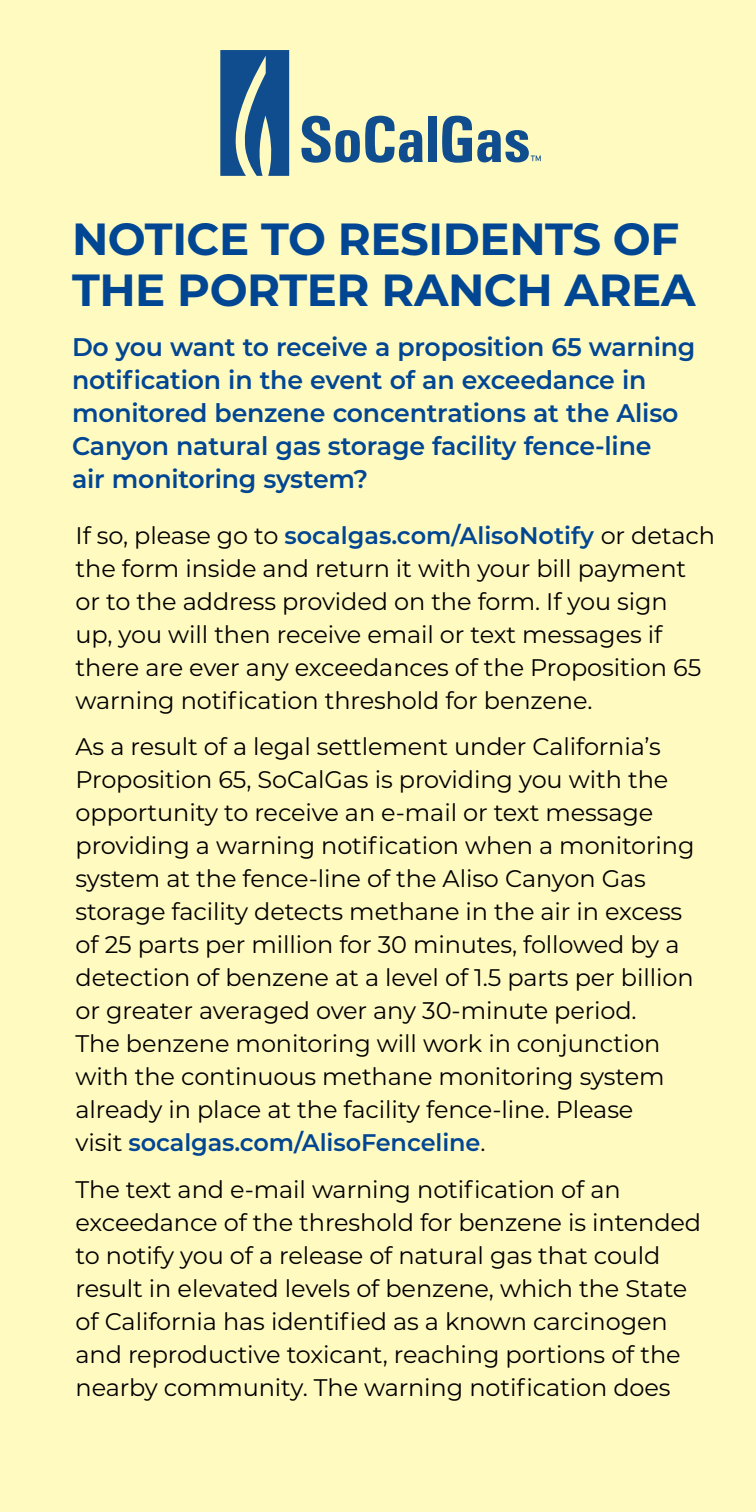
<style>
.page{position:relative;width:756px;height:1512px;background:#fffac0}
.page>*{position:absolute;margin:0;border:0;box-sizing:border-box;transform-origin:0 0}
.t1{font:700 45px/51px "Montserrat";letter-spacing:-.01em;color:#004693}
.copy{font:600 25.5px/33px "Montserrat";letter-spacing:-.01em;color:#004693}
.t2{font:24px/33px "Montserrat";letter-spacing:-.005em;color:#000}
.s1{font-weight:600;color:#004693}
</style>
<div class="page">
<svg style="left:220px;top:50px;width:69px;height:126px"></svg>
<svg style="left:301px;top:116px;width:122px;height:47px"></svg>
<div style="left:428px;top:116px;width:9px;height:46px;background:#0f4d8e"></div>
<svg style="left:442px;top:116px;width:99px;height:47px"></svg>
<p class="t1" style="left:72px;top:211px;width:625px">NOTICE TO RESIDENTS OF<br>THE PORTER RANCH AREA</p>
<p class="copy" style="left:72px;top:329px;width:625px">Do you want to receive a proposition 65 warning notification in the event of an exceedance in monitored benzene concentrations at the Aliso Canyon natural gas storage facility fence-line<br>air monitoring system?</p>
<p class="t2" style="left:76px;top:518px;width:641px">If so, please go to <span class="s1">socalgas.com/AlisoNotify</span> or detach the form inside and return it with your bill payment or to the address provided on the form. If you sign<br>up, you will then receive email or text messages if there are ever any exceedances of the Proposition 65 warning notification threshold for benzene.</p>
<p class="t2" style="left:76px;top:729px;width:620px">As a result of a legal settlement under California’s Proposition 65, SoCalGas is providing you with the opportunity to receive an e-mail or text message providing a warning notification when a monitoring system at the fence-line of the Aliso Canyon Gas storage facility detects methane in the air in excess of 25 parts per million for 30 minutes, followed by a detection of benzene at a level of 1.5 parts per billion or greater averaged over any 30-minute period.<br>The benzene monitoring will work in conjunction with the continuous methane monitoring system already in place at the facility fence-line. Please<br>visit <span class="s1">socalgas.com/AlisoFenceline</span>.</p>
<p class="t2" style="left:76px;top:1172px;width:627px">The text and e-mail warning notification of an exceedance of the threshold for benzene is intended to notify you of a release of natural gas that could result in elevated levels of benzene, which the State of California has identified as a known carcinogen and reproductive toxicant, reaching portions of the nearby community. The warning notification does</p>
</div>
